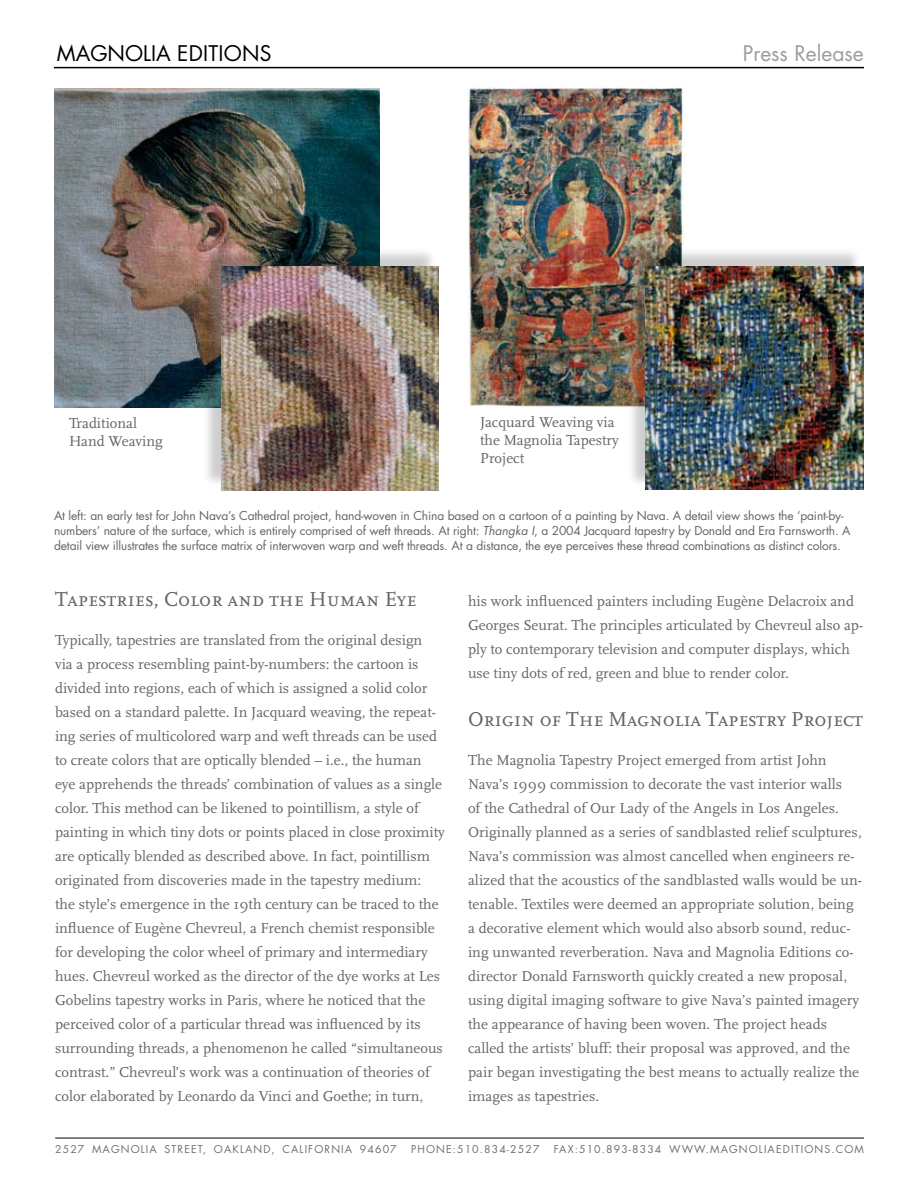
<style>
.page{position:relative;width:918px;height:1188px;background:#fff}
.page>*{position:absolute;margin:0;border:0;box-sizing:border-box;transform-origin:0 0}
.t1{font:21px "Scala Caps";letter-spacing:-.01em;color:#636466}
.t2{font:21px "Futura";color:#000}
.t3{font:21px "Futura";color:#9b9da0}
.t4{font:15px/24px "Scala";color:#636466}
.t5{font:12px/15px "Futura";letter-spacing:-.01em;color:#636466}
.t6{font:10.5px "Futura";letter-spacing:.105em;color:#6d6f71}
.s1{font-style:italic}
</style>
<div class="page">
<hr style="left:55px;top:1138px;width:809px;height:1px;background:#000">
<hr style="left:54px;top:67px;width:810px;height:1px;background:#000">
<img style="left:468px;top:87px;width:216px;height:321px">
<img style="left:54px;top:88px;width:325px;height:319px">
<div style="left:202px;top:247px;width:235px;height:242px;background:#000;opacity:.2"></div>
<img style="left:221px;top:266px;width:218px;height:224px">
<div style="left:626px;top:247px;width:237px;height:241px;background:#000;opacity:.2"></div>
<img style="left:646px;top:266px;width:218px;height:224px">
<h1 class="t2" style="left:57px;top:39px;width:34px">MAGNOLIA</h1>
<h1 class="t2" style="left:177px;top:39px;width:13px">EDITION</h1>
<h1 class="t2" style="left:260px;top:39px;width:13px">S</h1>
<h1 class="t3" style="left:743px;top:39px;width:123px">Press Release</h1>
<p class="t4" style="left:69px;top:415px;width:95px;line-height:18px">Traditional<br>Hand Weaving</p>
<p class="t4" style="left:480px;top:413px;width:140px;line-height:18px">Jacquard Weaving via the Magnolia Tapestry<br>Project</p>
<p class="t5" style="left:54px;top:508px;width:798px">At left: an early test for John N ava’s Cathedral project, hand-woven in China based on a cartoon of a painting by N ava. A detail view shows the ‘paint-by&shy;numbers’ nature of the surface, which is entirely comprised of weft threads. At right: <span class="s1">Thangka I</span>, a 2004 Jacquard tapestry by Donald and Era Farnsworth. A detail view illustrates the surface matrix of interwoven warp and weft threads. At a distance, the eye perceives these thread combinations as distinct colors.</p>
<h1 class="t1" style="left:55px;top:588px;width:363px">Tapestries, Color and the Human Eye</h1>
<p class="t4" style="left:55px;top:629px;width:391px">Typically, tapestries are translated from the original design<br>via a process resembling paint-by-numbers: the cartoon is divided into regions, each of which is assigned a solid color based on a standard palette. In Jacquard weaving, the repeat&shy;ing series of multicolored warp and weft threads can be used to create colors that are optically blended – i.e., the human eye apprehends the threads’ combination of values as a single color. This method can be likened to pointillism, a style of painting in which tiny dots or points placed in close proximity are optically blended as described above. In fact, pointillism originated from discoveries made in the tapestry medium: the style’s emergence in the 19th century can be traced to the influence of Eugène Chevreul, a French chemist responsible for developing the color wheel of primary and intermediary hues. Chevreul worked as the director of the dye works at Les Gobelins tapestry works in Paris, where he noticed that the perceived color of a particular thread was influenced by its surrounding threads, a phenomenon he called “simultaneous contrast.” Chevreul’s work was a continuation of theories of color elaborated by Leonardo da Vinci and Goethe; in turn,</p>
<p class="t4" style="left:468px;top:590px;width:397px">his work influenced painters including Eugène Delacroix and Georges Seurat. The principles articulated by Chevreul also ap&shy;ply to contemporary television and computer displays, which use tiny dots of red, green and blue to render color.</p>
<h1 class="t1" style="left:468px;top:708px;width:396px">Origin of The Magnolia Tapestry Project</h1>
<p class="t4" style="left:468px;top:749px;width:395px">The Magnolia Tapestry Project emerged from artist John Nava’s 1999 commission to decorate the vast interior walls<br>of the Cathedral of Our Lady of the Angels in Los Angeles.<br>Originally planned as a series of sandblasted relief sculptures, Nava’s commission was almost cancelled when engineers re&shy;alized that the acoustics of the sandblasted walls would be un&shy;tenable. Textiles were deemed an appropriate solution, being a decorative element which would also absorb sound, reduc&shy;ing unwanted reverberation. Nava and Magnolia Editions co&shy;director Donald Farnsworth quickly created a new proposal, using digital imaging software to give Nava’s painted imagery the appearance of having been woven. The project heads called the artists’ bluff: their proposal was approved, and the pair began investigating the best means to actually realize the images as tapestries.</p>
<p class="t6" style="left:55px;top:1142px;width:343px">2527 Magnolia Street, Oakland, California 94607</p>
<p class="t6" style="left:411px;top:1142px;width:130px">Phone:510.834-2527</p>
<p class="t6" style="left:554px;top:1142px;width:310px">Fax:510.893-8334 www.magnoliaeditions .com</p>
</div>
